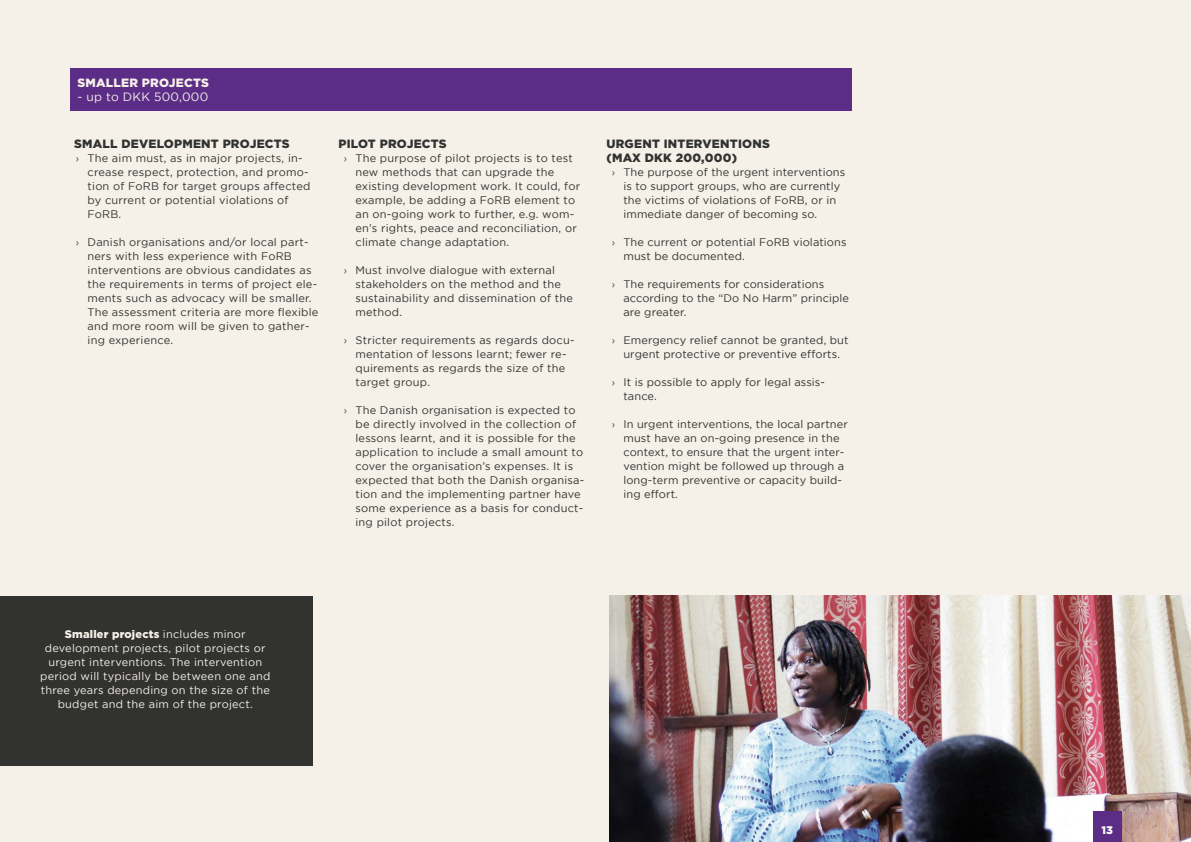
<style>
.page{position:relative;width:1191px;height:842px;background:#f5f1e9}
.page>*{position:absolute;margin:0;border:0;box-sizing:border-box;transform-origin:0 0}
.t1{font:900 12px/14px "Gotham";letter-spacing:.02em;color:#323230}
.t2{font:900 12px "Gotham";letter-spacing:.02em;color:#f5f1e9}
.t3{font:12px "Gotham";letter-spacing:.02em;color:#f5f1e9}
.t4{font:11px/14px "Gotham";letter-spacing:.02em;color:#323230}
.t5{font:11px/14px "Gotham";letter-spacing:.02em;color:#f5f1e9;text-align:center}
.t6{font:900 11px "Gotham";color:#fff}
.s1{font-family:"Myriad Pro"}
.s2{font-weight:900}
</style>
<div class="page">
<img style="left:609px;top:596px;width:582px;height:246px">
<div style="left:1090px;top:811px;width:27px;height:31px;background:#fff"></div>
<div style="left:1093px;top:811px;width:28px;height:31px;background:#5c2d86"></div>
<div style="left:70px;top:68px;width:782px;height:43px;background:#5c2d86"></div>
<div style="left:0;top:596px;width:313px;height:170px;background:#323230"></div>
<p class="t2" style="left:77px;top:75px;width:133px">SMALLER PROJECTS</p>
<p class="t3" style="left:77px;top:90px;width:132px">- up to DKK 500,000</p>
<p class="t1" style="left:74px;top:136px;width:217px">SMALL DEVELOPMENT PROJECTS</p>
<p class="t4" style="left:88px;top:151px;width:224px;text-indent:-11px"><span class="s1">›</span> The aim must, as in major projects, in&shy;crease respect, protection, and promo&shy;tion of FoRB for target groups affected by current or potential violations of<br>FoRB.</p>
<p class="t4" style="left:88px;top:235px;width:232px;text-indent:-11px"><span class="s1">›</span> Danish organisations and/or local part&shy;ners with less experience with FoRB interventions are obvious candidates as the requirements in terms of project ele&shy;ments such as advocacy will be smaller.<br>The assessment criteria are more flexible and more room will be given to gather&shy;ing experience.</p>
<p class="t1" style="left:338px;top:136px;width:110px">PILOT PROJECTS</p>
<p class="t4" style="left:355px;top:151px;width:226px;text-indent:-11px"><span class="s1">›</span> The purpose of pilot projects is to test new methods that can upgrade the existing development work. It could, for example, be adding a FoRB element to an on-going work to further, e.g. wom&shy;en’s rights, peace and reconciliation, or climate change adaptation.</p>
<p class="t4" style="left:355px;top:263px;width:219px;text-indent:-11px"><span class="s1">›</span> Must involve dialogue with external stakeholders on the method and the sustainability and dissemination of the method.</p>
<p class="t4" style="left:355px;top:333px;width:220px;text-indent:-11px"><span class="s1">›</span> Stricter requirements as regards docu&shy;mentation of lessons learnt; fewer re&shy;quirements as regards the size of the target group.</p>
<p class="t4" style="left:355px;top:403px;width:230px;text-indent:-11px"><span class="s1">›</span> The Danish organisation is expected to be directly involved in the collection of lessons learnt, and it is possible for the application to include a small amount to cover the organisation’s expenses. It is expected that both the Danish organisa&shy;tion and the implementing partner have some experience as a basis for conduct&shy;ing pilot projects.</p>
<p class="t1" style="left:606px;top:136px;width:165px">URGENT INTERVENTIONS (MAX DKK 200,000)</p>
<p class="t4" style="left:623px;top:165px;width:223px;text-indent:-11px"><span class="s1">›</span> The purpose of the urgent interventions is to support groups, who are currently the victims of violations of FoRB, or in immediate danger of becoming so.</p>
<p class="t4" style="left:623px;top:235px;width:225px;text-indent:-11px"><span class="s1">›</span> The current or potential FoRB violations must be documented.</p>
<p class="t4" style="left:623px;top:277px;width:227px;text-indent:-11px"><span class="s1">›</span> The requirements for considerations according to the “Do No Harm” principle are greater.</p>
<p class="t4" style="left:612px;top:333px;width:238px;text-align:center"><span class="s1">›</span> Emergency relief cannot be granted, but urgent protective or preventive efforts.</p>
<p class="t4" style="left:623px;top:375px;width:203px;text-indent:-11px"><span class="s1">›</span> It is possible to apply for legal assis&shy;tance.</p>
<p class="t4" style="left:623px;top:417px;width:226px;text-indent:-11px"><span class="s1">›</span> In urgent interventions, the local partner must have an on-going presence in the context, to ensure that the urgent inter&shy;vention might be followed up through a long-term preventive or capacity build&shy;ing effort.</p>
<p class="t5" style="left:40px;top:627px;width:232px"><span class="s2">Smaller projects</span> includes minor development projects, pilot projects or urgent interventions. The intervention period will typically be between one and three years depending on the size of the budget and the aim of the project.</p>
<p class="t6" style="left:1101px;top:824px;width:13px">13</p>
</div>
